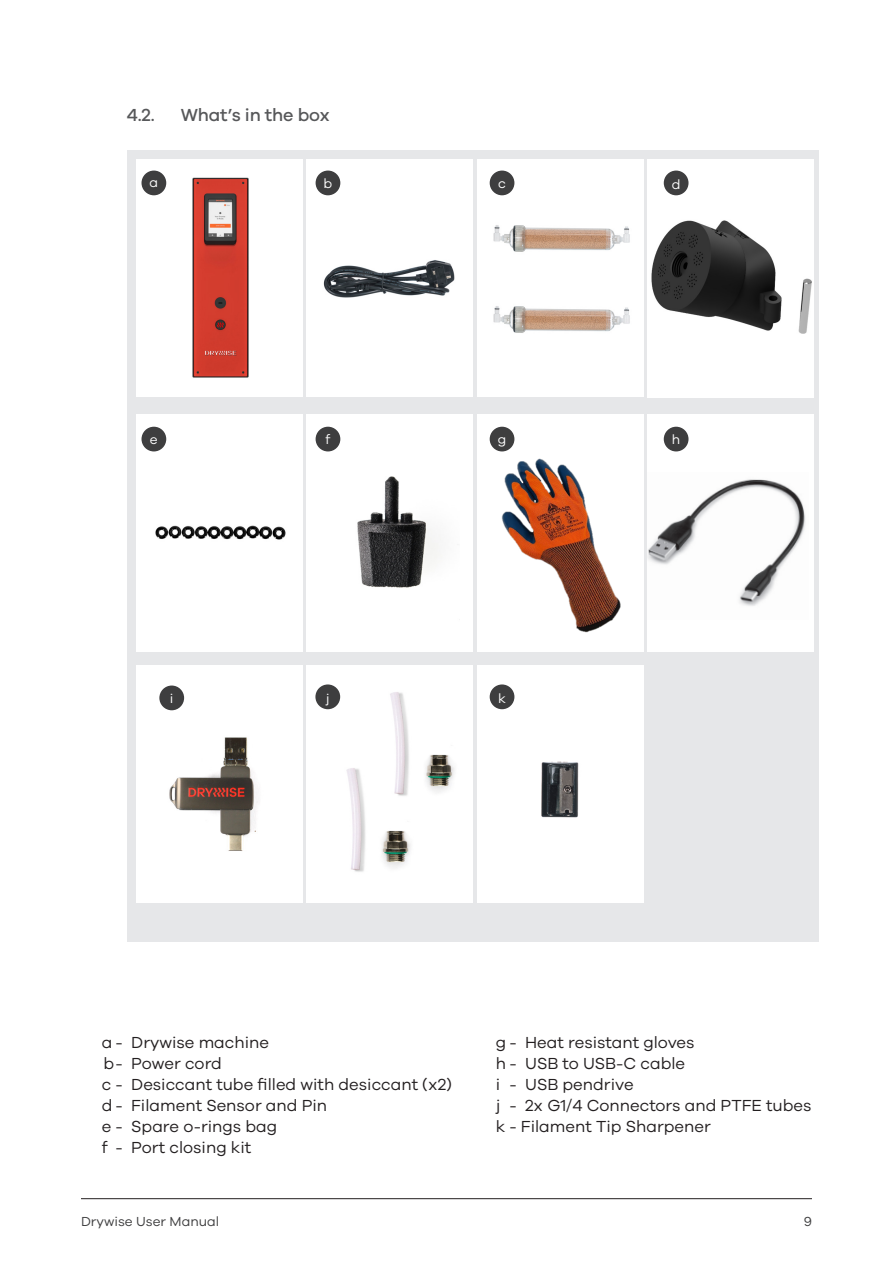
<style>
.page{position:relative;width:893px;height:1276px;background:#fff}
.page>*{position:absolute;margin:0;border:0;box-sizing:border-box;transform-origin:0 0}
.Drywise_Manual_Sub_H{font:500 18px "Galano Grotesque";letter-spacing:-.01em;color:#57585a}
.t1{font:16.5px "Galano Grotesque";color:#231f20}
.t2{font:13.5px "Galano Grotesque";color:#3e3e3f}
.t3{font:13.5px "Galano Grotesque";color:#fff}
</style>
<div class="page">
<hr style="left:81px;top:1198px;width:731px;height:1px;background:#231f20">
<div style="left:127px;top:150px;width:692px;height:791px;background:#e6e7e9"></div>
<div style="left:136px;top:159px;width:166px;height:238px;background:#fff"></div>
<img style="left:151px;top:170px;width:98px;height:208px">
<div style="left:136px;top:414px;width:166px;height:238px;background:#fff"></div>
<img style="left:155px;top:525px;width:131px;height:15px">
<div style="left:477px;top:159px;width:166px;height:238px;background:#fff"></div>
<img style="left:493px;top:225px;width:137px;height:27px">
<img style="left:477px;top:414px;width:165px;height:238px">
<div style="left:306px;top:159px;width:167px;height:238px;background:#fff"></div>
<img style="left:323px;top:260px;width:132px;height:38px">
<div style="left:306px;top:414px;width:167px;height:238px;background:#fff"></div>
<img style="left:328px;top:431px;width:113px;height:157px">
<img style="left:647px;top:160px;width:167px;height:237px">
<div style="left:647px;top:414px;width:167px;height:238px;background:#fff"></div>
<div style="left:141px;top:171px;width:25px;height:24px;background:#3e3e3f;border-radius:50%"></div>
<div style="left:141px;top:427px;width:25px;height:24px;background:#3e3e3f;border-radius:50%"></div>
<div style="left:316px;top:171px;width:24px;height:24px;background:#3e3e3f;border-radius:50%"></div>
<div style="left:316px;top:427px;width:24px;height:24px;background:#3e3e3f;border-radius:50%"></div>
<div style="left:490px;top:171px;width:24px;height:24px;background:#3e3e3f;border-radius:50%"></div>
<div style="left:490px;top:427px;width:24px;height:24px;background:#3e3e3f;border-radius:50%"></div>
<div style="left:664px;top:427px;width:24px;height:24px;background:#3e3e3f;border-radius:50%"></div>
<img style="left:647px;top:479px;width:159px;height:127px">
<img style="left:493px;top:306px;width:137px;height:27px">
<div style="left:136px;top:665px;width:166px;height:237px;background:#fff"></div>
<div style="left:306px;top:665px;width:167px;height:237px;background:#fff"></div>
<img style="left:346px;top:768px;width:65px;height:104px">
<div style="left:315px;top:684px;width:25px;height:25px;background:#3e3e3f;border-radius:50%"></div>
<img style="left:162px;top:706px;width:96px;height:145px">
<img style="left:379px;top:692px;width:75px;height:115px">
<div style="left:159px;top:685px;width:25px;height:25px;background:#3e3e3f;border-radius:50%"></div>
<div style="left:477px;top:665px;width:166px;height:237px;background:#fff"></div>
<img style="left:541px;top:761px;width:38px;height:57px">
<div style="left:490px;top:684px;width:24px;height:25px;background:#3e3e3f;border-radius:50%"></div>
<div style="left:664px;top:171px;width:24px;height:24px;background:#3e3e3f;border-radius:50%"></div>
<p class="Drywise_Manual_Sub_H" style="left:127px;top:104px;width:30px">4.2.</p>
<p class="Drywise_Manual_Sub_H" style="left:181px;top:104px;width:151px">What’s in the box</p>
<p class="t3" style="left:150px;top:175px;width:10px">a</p>
<p class="t3" style="left:324px;top:176px;width:10px">b</p>
<p class="t3" style="left:498px;top:176px;width:9px">c</p>
<p class="t3" style="left:672px;top:176px;width:10px">d</p>
<p class="t3" style="left:150px;top:432px;width:9px">e</p>
<p class="t3" style="left:326px;top:432px;width:6px">f</p>
<p class="t3" style="left:498px;top:432px;width:10px">g</p>
<p class="t3" style="left:672px;top:432px;width:10px">h</p>
<p class="t3" style="left:170px;top:690px;width:5px">i</p>
<p class="t3" style="left:326px;top:690px;width:5px">j</p>
<p class="t3" style="left:498px;top:690px;width:9px">k</p>
<p class="t1" style="left:102px;top:1032px;width:169px">a - Drywise machine</p>
<p class="t1" style="left:103px;top:1053px;width:120px">b- Power cord</p>
<p class="t1" style="left:102px;top:1074px;width:352px">c - Desiccant tube filled with desiccant (x2)</p>
<p class="t1" style="left:102px;top:1095px;width:227px">d - Filament Sensor and Pin</p>
<p class="t1" style="left:102px;top:1116px;width:177px">e - Spare o-rings bag</p>
<p class="t1" style="left:102px;top:1137px;width:151px">f - Port closing kit</p>
<p class="t1" style="left:496px;top:1032px;width:200px">g - Heat resistant gloves</p>
<p class="t1" style="left:496px;top:1053px;width:191px">h - USB to USB-C cable</p>
<p class="t1" style="left:496px;top:1074px;width:139px">i - USB pendrive</p>
<p class="t1" style="left:496px;top:1095px;width:317px">j - 2x G1/4 Connectors and PTFE tubes</p>
<p class="t1" style="left:496px;top:1116px;width:217px">k - Filament Tip Sharpener</p>
<p class="t2" style="left:81px;top:1213px;width:140px">Drywise User Manual</p>
<p class="t2" style="left:804px;top:1213px;width:10px">9</p>
</div>
